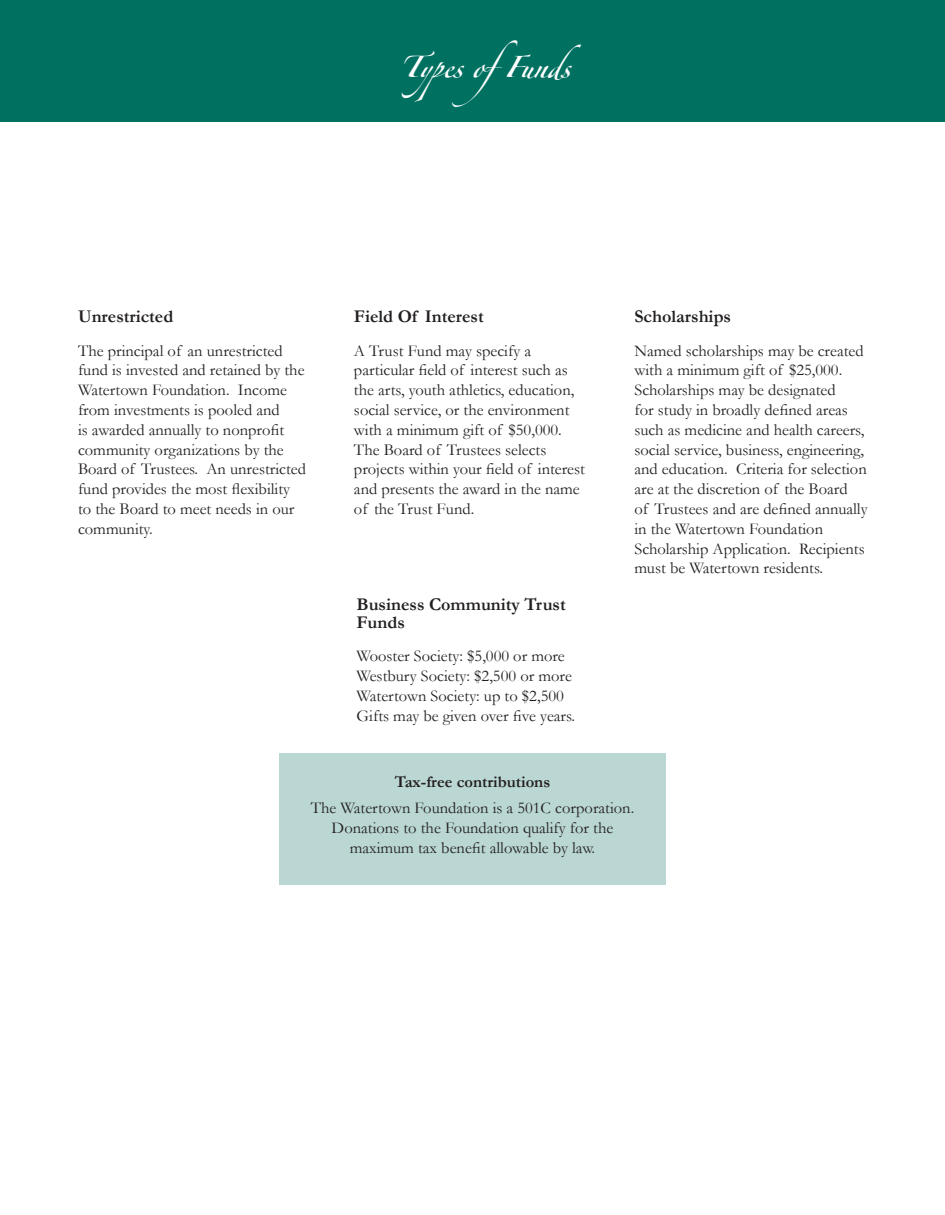
<style>
.page{position:relative;width:945px;height:1215px;background:#fff}
.page>*{position:absolute;margin:0;border:0;box-sizing:border-box;transform-origin:0 0}
.t1{font:48px "Zapfino Forte LT Pro";color:#fff}
.t2{font:700 18px/18px "Garamond";color:#231f20}
.t3{font:16.5px/19.8px "Garamond";color:#231f20}
.t4{font:700 16.5px "Garamond";color:#231f20}
</style>
<div class="page">
<div style="left:0;top:0;width:14px;height:122px;background:#007161"></div>
<div style="left:279px;top:753px;width:387px;height:132px;background:#bad7d3"></div>
<div style="left:14px;top:0;width:931px;height:122px;background:#007161"></div>
<h1 class="t1" style="left:401px;top:33px;width:171px">Types ofFunds</h1>
<p class="t2" style="left:78px;top:307px;width:97px">Unrestricted</p>
<p class="t3" style="left:78px;top:340px;width:229px">The principal of an unrestricted fund is invested and retained by the<br>Watertown Foundation. Income from investments is pooled and<br>is awarded annually to nonprofit community organizations by the<br>Board of Trustees. An unrestricted fund provides the most flexibility to the Board to meet needs in our community.</p>
<p class="t2" style="left:354px;top:307px;width:131px">Field Of Interest</p>
<p class="t3" style="left:354px;top:340px;width:233px">A Trust Fund may specify a particular field of interest such as the arts, youth athletics, education, social service, or the environment with a minimum gift of $50,000.<br>The Board of Trustees selects projects within your field of interest and presents the award in the name of the Trust Fund.</p>
<p class="t2" style="left:357px;top:595px;width:211px">Business Community Trust<br>Funds</p>
<p class="t3" style="left:357px;top:646px;width:220px">Wooster Society: $5,000 or more<br>Westbury Society: $2,500 or more<br>Watertown Society: up to $2,500<br>Gifts may be given over five years.</p>
<p class="t2" style="left:634px;top:307px;width:98px">Scholarships</p>
<p class="t3" style="left:634px;top:340px;width:235px">Named scholarships may be created with a minimum gift of $25,000.<br>Scholarships may be designated<br>for study in broadly defined areas such as medicine and health careers, social service, business, engineering, and education. Criteria for selection are at the discretion of the Board<br>of Trustees and are defined annually in the Watertown Foundation Scholarship Application. Recipients must be Watertown residents.</p>
<p class="t4" style="left:395px;top:772px;width:157px">Tax-free contributions</p>
<p class="t3" style="left:311px;top:798px;width:325px;text-align:center">The Watertown Foundation is a 501C corporation.<br>Donations to the Foundation qualify for the maximum tax benefit allowable by law.</p>
</div>
